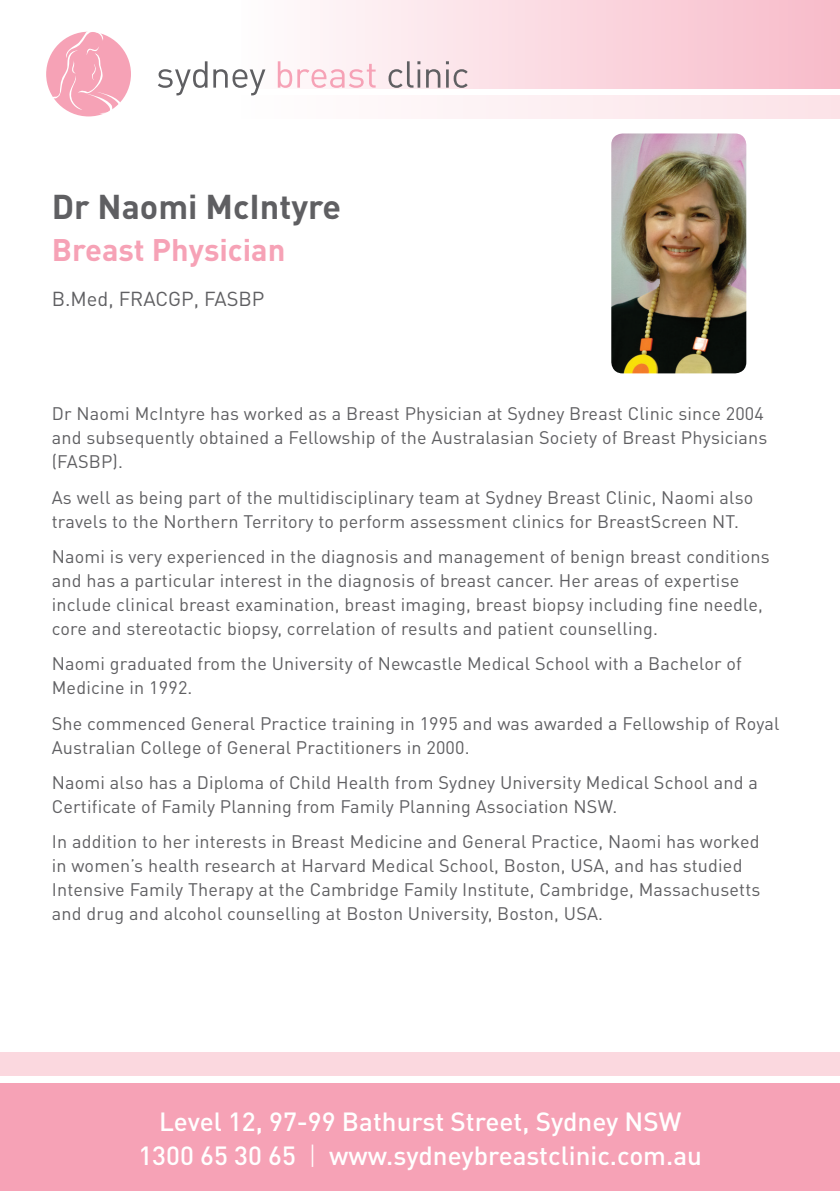
<style>
.page{position:relative;width:840px;height:1191px;background:#fff}
.page>*{position:absolute;margin:0;border:0;box-sizing:border-box;transform-origin:0 0}
.t1{font:700 34px "DIN Pro";color:#5f5f62}
.t2{font:700 30.8px "DIN Pro";color:#f6a2b6}
.t3{font:500 26px/34.2px "DIN Pro";color:#fff;text-align:center}
.t4{font:20px "DIN Pro";color:#5f5f62}
.t5{font:18px/24px "DIN Pro";letter-spacing:.01em;color:#5f5f62}
.s1{font-weight:300}
</style>
<div class="page">
<div style="left:242px;top:0;width:597px;height:88px;background:linear-gradient(to right,#fefdfd,#f8bbc9)"></div>
<div style="left:242px;top:95px;width:597px;height:24px;background:linear-gradient(to right,#fefefe,#fce2e7)"></div>
<div style="left:46px;top:32px;width:85px;height:84px;background:#f6a2b6;border-radius:50%"></div>
<svg style="left:49px;top:31px;width:74px;height:84px"></svg>
<svg style="left:388px;top:61px;width:79px;height:27px;background:#d8c9cd"></svg>
<svg style="left:277px;top:61px;width:98px;height:27px"></svg>
<svg style="left:158px;top:61px;width:107px;height:34px"></svg>
<div style="left:0;top:1083px;width:839px;height:108px;background:#f6a2b6"></div>
<div style="left:0;top:1052px;width:839px;height:24px;background:#fbd8df"></div>
<img style="left:611px;top:133px;width:135px;height:240px">
<h1 class="t1" style="left:52px;top:184px;width:291px">Dr Naomi McIntyre</h1>
<h2 class="t2" style="left:52px;top:229px;width:235px">Breast Physician</h2>
<p class="t4" style="left:52px;top:285px;width:214px">B.Med, FRACGP, FASBP</p>
<p class="t5" style="left:52px;top:401px;width:716px">Dr Naomi McIntyre has worked as a Breast Physician at Sydney Breast Clinic since 2004 and subsequently obtained a Fellowship of the Australasian Society of Breast Physicians (FASBP).</p>
<p class="t5" style="left:52px;top:484px;width:702px">As well as being part of the multidisciplinary team at Sydney Breast Clinic, Naomi also travels to the Northern Territory to perform assessment clinics for BreastScreen NT.</p>
<p class="t5" style="left:52px;top:543px;width:719px">Naomi is very experienced in the diagnosis and management of benign breast conditions and has a particular interest in the diagnosis of breast cancer. Her areas of expertise include clinical breast examination, breast imaging, breast biopsy including fine needle, core and stereotactic biopsy, correlation of results and patient counselling.</p>
<p class="t5" style="left:52px;top:651px;width:691px">Naomi graduated from the University of Newcastle Medical School with a Bachelor of<br>Medicine in 1992.</p>
<p class="t5" style="left:52px;top:710px;width:728px">She commenced General Practice training in 1995 and was awarded a Fellowship of Royal<br>Australian College of General Practitioners in 2000.</p>
<p class="t5" style="left:52px;top:769px;width:707px">Naomi also has a Diploma of Child Health from Sydney University Medical School and a<br>Certificate of Family Planning from Family Planning Association NSW.</p>
<p class="t5" style="left:52px;top:829px;width:709px">In addition to her interests in Breast Medicine and General Practice, Naomi has worked in women’s health research at Harvard Medical School, Boston, USA, and has studied Intensive Family Therapy at the Cambridge Family Institute, Cambridge, Massachusetts and drug and alcohol counselling at Boston University, Boston, USA.</p>
<h3 class="t3" style="left:138px;top:1103px;width:564px">Level 12, 97-99 Bathurst Street, Sydney NSW<br>1300 65 30 65 <span class="s1">|</span> www.sydneybreastclinic.com.au</h3>
</div>
